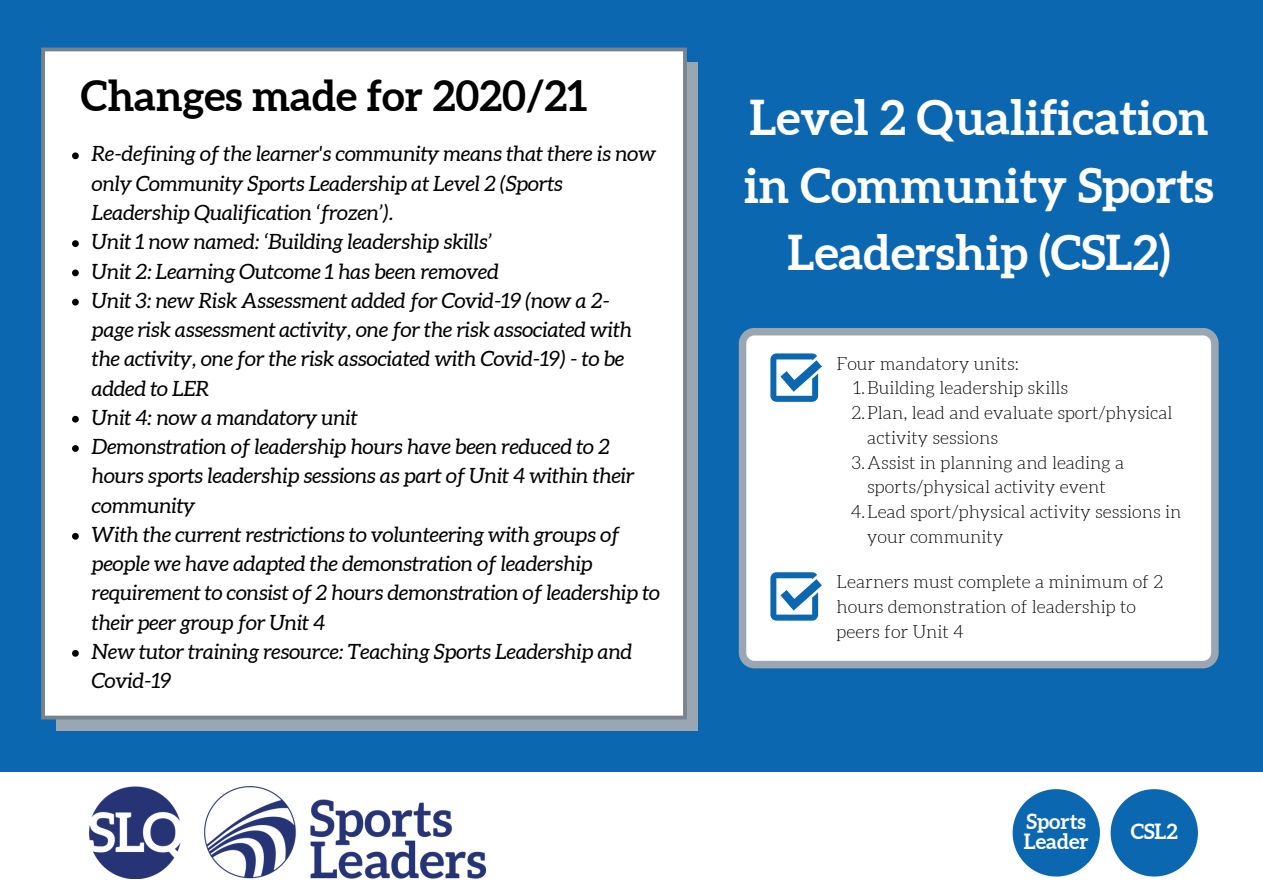
<style>
.page{position:relative;width:1263px;height:894px;background:#fff}
.page>*{position:absolute;margin:0;border:0;box-sizing:border-box;transform-origin:0 0}
.t1{font:700 48px/67.5px "Aleo";color:#fff;text-align:center}
.t2{font:700 42px "Aleo";color:#000}
.t3{font:italic 21px/29.2px "Aleo";color:#000}
.t4{font:700 21px/20.2px "Aleo";color:#fff}
.t5{font:300 18px/24.8px "Aleo";color:#000}
</style>
<div class="page">
<div style="left:0;top:0;width:1263px;height:893px;background:#0c67b1"></div>
<div style="left:0;top:771px;width:1263px;height:122px;background:#fff"></div>
<img style="left:89px;top:786px;width:396px;height:92px">
<div style="left:56px;top:62px;width:642px;height:668px;background:#9aa7b2"></div>
<div style="left:41px;top:48px;width:646px;height:671px;background:#fff"></div>
<svg style="left:1111px;top:789px;width:87px;height:87px"></svg>
<svg style="left:1013px;top:789px;width:87px;height:87px"></svg>
<svg style="left:739px;top:328px;width:480px;height:340px;background:#f7f8f9"></svg>
<svg style="left:72px;top:152px;width:7px;height:7px"></svg>
<svg style="left:72px;top:240px;width:7px;height:7px"></svg>
<svg style="left:72px;top:269px;width:7px;height:7px"></svg>
<svg style="left:72px;top:299px;width:7px;height:6px"></svg>
<svg style="left:72px;top:415px;width:7px;height:7px"></svg>
<svg style="left:72px;top:445px;width:7px;height:6px"></svg>
<svg style="left:72px;top:532px;width:7px;height:7px"></svg>
<svg style="left:72px;top:649px;width:7px;height:7px"></svg>
<svg style="left:770px;top:353px;width:52px;height:48px"></svg>
<svg style="left:770px;top:572px;width:52px;height:48px"></svg>
<h2 class="t2" style="left:81px;top:71px;width:508px">Changes made for 2020/21</h2>
<p class="t3" style="left:92px;top:139px;width:570px">Re-defining of the learner's community means that there is now only Community Sports Leadership at Level 2 (Sports Leadership Qualification ‘frozen’).<br>Unit 1 now named: ‘Building leadership skills’<br>Unit 2: Learning Outcome 1 has been removed<br>Unit 3: new Risk Assessment added for Covid-19 (now a 2-<br>page risk assessment activity, one for the risk associated with the activity, one for the risk associated with Covid-19) - to be added to LER<br>Unit 4: now a mandatory unit<br>Demonstration of leadership hours have been reduced to 2 hours sports leadership sessions as part of Unit 4 within their community<br>With the current restrictions to volunteering with groups of people we have adapted the demonstration of leadership requirement to consist of 2 hours demonstration of leadership to their peer group for Unit 4<br>New tutor training resource: Teaching Sports Leadership and Covid-19</p>
<h1 class="t1" style="left:744px;top:84px;width:471px">Level 2 Qualification in Community Sports<br>Leadership (CSL2)</h1>
<p class="t5" style="left:837px;top:351px;width:184px">Four mandatory units:</p>
<p class="t5" style="left:853px;top:375px;width:216px">1.Building leadership skills</p>
<p class="t5" style="left:851px;top:400px;width:323px">2.Plan, lead and evaluate sport/physical</p>
<p class="t5" style="left:867px;top:425px;width:132px">activity sessions</p>
<p class="t5" style="left:852px;top:450px;width:274px">3.Assist in planning and leading a</p>
<p class="t5" style="left:867px;top:474px;width:240px">sports/physical activity event</p>
<p class="t5" style="left:851px;top:499px;width:332px">4.Lead sport/physical activity sessions in</p>
<p class="t5" style="left:867px;top:524px;width:138px">your community</p>
<p class="t5" style="left:837px;top:569px;width:328px">Learners must complete a minimum of 2 hours demonstration of leadership to peers for Unit 4</p>
<p class="t4" style="left:1024px;top:810px;width:66px">Sports<br>Leader</p>
<p class="t4" style="left:1131px;top:820px;width:49px">CSL2</p>
</div>
